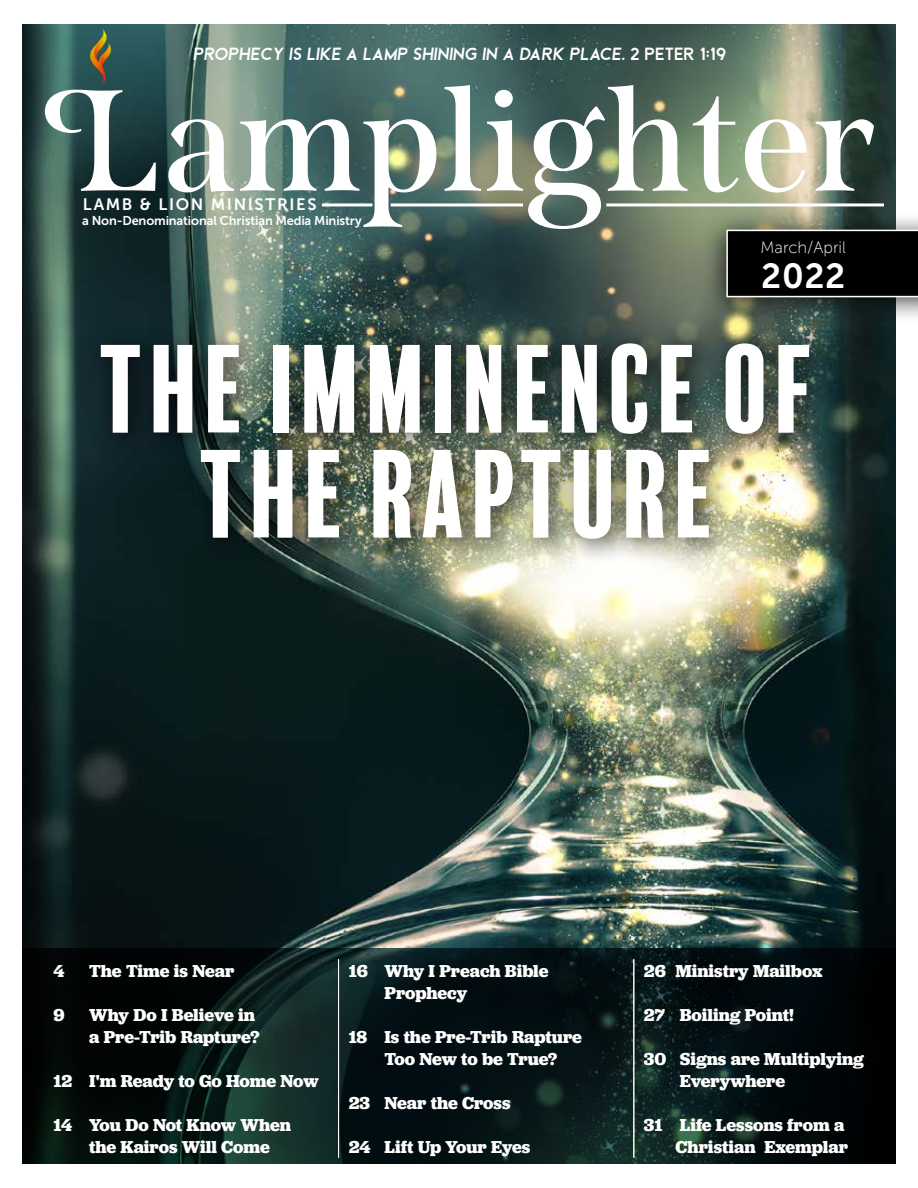
<style>
.page{position:relative;width:918px;height:1188px;background:#fff}
.page>*{position:absolute;margin:0;border:0;box-sizing:border-box;transform-origin:0 0}
.t1{font:600 144px "Span";color:#fff}
.t2{font:114px/105px "Balboa Plus Fill";color:#fff;text-align:center}
.t3{font:34.65px "Museo Sans 700";color:#fff}
.t4{font:700 18px/21.9px "Jubilat";letter-spacing:-.005em;color:#fff}
.t5{font:18px "Beckman Free";color:#fff}
.t6{font:16.5px "Museo Sans 700";letter-spacing:.1em;color:#fff}
.t7{font:16.5px "Museo Sans 100";color:#fff}
.t8{font:12.75px "Museo Sans 700";letter-spacing:-.01em;color:#fff}
</style>
<div class="page">
<img style="left:23px;top:24px;width:872px;height:924px">
<img style="left:42px;top:24px;width:117px;height:96px">
<hr style="left:606px;top:203px;width:278px;height:3px;background:#fff">
<hr style="left:391px;top:203px;width:132px;height:3px;background:#fff">
<hr style="left:322px;top:203px;width:50px;height:3px;background:#fff">
<div style="left:703px;top:210px;width:215px;height:113px;background:#000;opacity:.75"></div>
<svg style="left:726px;top:230px;width:192px;height:67px;background:#0b0b0b"></svg>
<div style="left:84px;top:326px;width:752px;height:239px;background:#000;opacity:.75"></div>
<img style="left:23px;top:948px;width:872px;height:216px">
<hr style="left:338px;top:959px;width:1px;height:199px;background:#fff">
<hr style="left:633px;top:959px;width:1px;height:199px;background:#fff">
<p class="t5" style="left:193px;top:44px;width:535px">PROPHECY IS LIKE A LAMP SHINING IN A DARK PLACE. 2 PETER 1:19</p>
<h1 class="t1" style="left:42px;top:56px;width:835px">Lamplighter</h1>
<p class="t6" style="left:83px;top:195px;width:235px">LAMB &amp; LION MINISTRIES</p>
<p class="t8" style="left:82px;top:214px;width:281px">a Non-Denominational Christian Media Ministry</p>
<p class="t7" style="left:761px;top:239px;width:87px">March/April</p>
<h3 class="t3" style="left:761px;top:257px;width:86px">2022</h3>
<h2 class="t2" style="left:99px;top:338px;width:722px">THE IMMINENCE OF<br>THE RAPTURE</h2>
<p class="t4" style="left:53px;top:960px;width:13px">4</p>
<p class="t4" style="left:89px;top:960px;width:147px">The Time is Near</p>
<p class="t4" style="left:53px;top:1004px;width:13px">9</p>
<p class="t4" style="left:89px;top:1004px;width:172px">Why Do I Believe in a Pre-Trib Rapture?</p>
<p class="t4" style="left:53px;top:1069px;width:267px">12 I'm Ready to Go Home Now</p>
<p class="t4" style="left:89px;top:1113px;width:203px;text-indent:-36px">14 You Do Not Know When the Kairos Will Come</p>
<p class="t4" style="left:384px;top:960px;width:166px;text-indent:-36px">16 Why I Preach Bible<br>Prophecy</p>
<p class="t4" style="left:384px;top:1026px;width:199px;text-indent:-36px">18 Is the Pre-Trib Rapture<br>Too New to be True?</p>
<p class="t4" style="left:349px;top:1091px;width:163px">23 Near the Cross</p>
<p class="t4" style="left:349px;top:1135px;width:183px">24 Lift Up Your Eyes</p>
<p class="t4" style="left:644px;top:960px;width:180px">26 Ministry Mailbox</p>
<p class="t4" style="left:644px;top:1004px;width:151px">27 Boiling Point!</p>
<p class="t4" style="left:680px;top:1048px;width:186px;text-indent:-36px">30 Signs are Multiplying<br>Everywhere</p>
<p class="t4" style="left:644px;top:1113px;width:206px;text-align:right">31 Life Lessons from a<br>Christian Exemplar</p>
</div>
